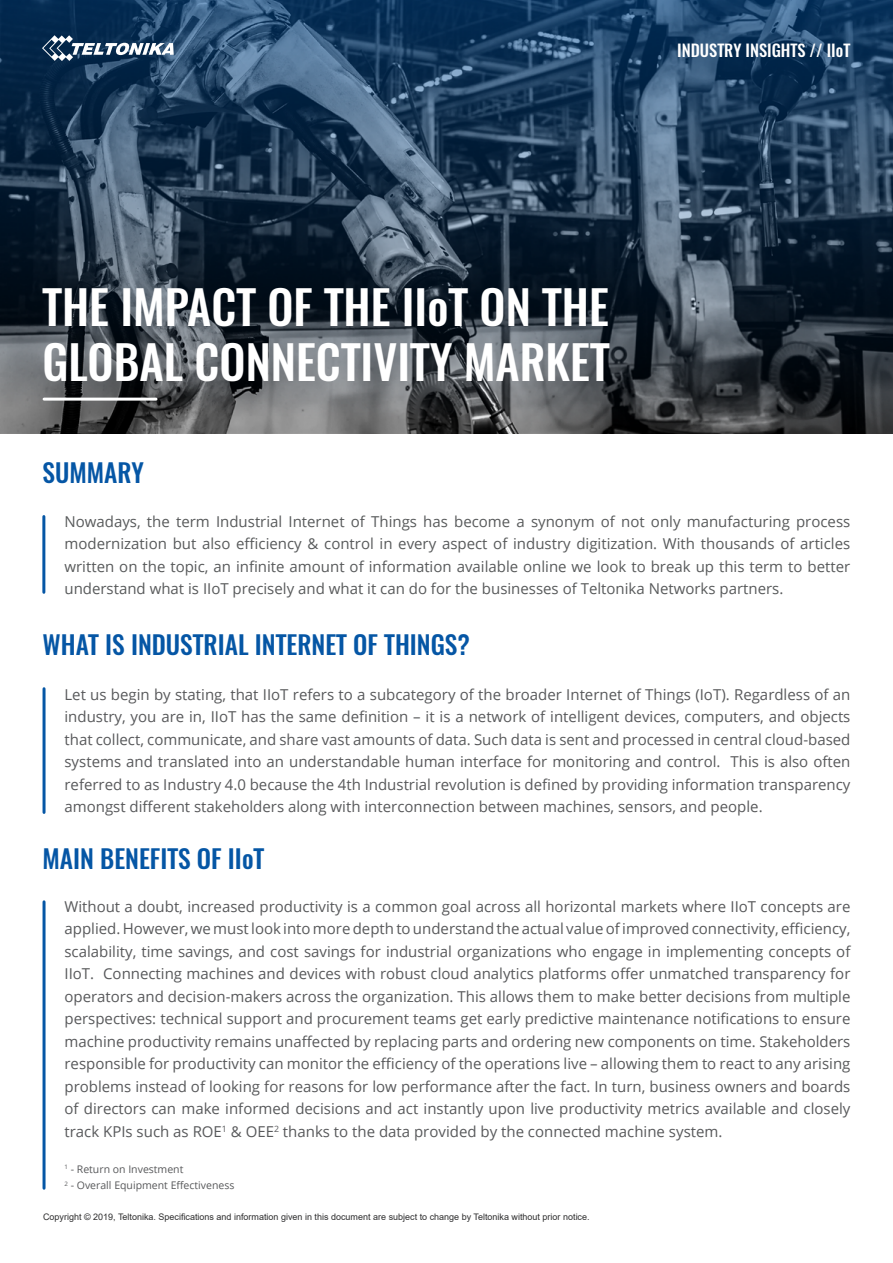
<style>
.page{position:relative;width:893px;height:1263px;background:#fff}
.page>*{position:absolute;margin:0;border:0;box-sizing:border-box;transform-origin:0 0}
.t1{font:500 46.5px/55.5px "Oswald";color:#fff}
.t2{font:500 25.5px "Oswald";color:#0556a5}
.t3{font:500 16.5px "Oswald";color:#fff}
.t4{font:15px/22.5px "Open Sans";color:#58595b;text-align:justify}
.t5{font:15px/22.5px "Open Sans";color:#585a5b;text-align:justify}
.t6{font:10.5px/16.5px "Open Sans";color:#58595b}
.t7{font:9px "Arial";color:#2e2e2f}
</style>
<div class="page">
<img style="left:0;top:0;width:893px;height:434px">
<svg style="left:42px;top:35px;width:132px;height:26px"></svg>
<hr style="left:42px;top:516px;width:3px;height:76px;background:#0556a5">
<hr style="left:44px;top:398px;width:112px;height:3px;background:#fff">
<hr style="left:43px;top:689px;width:3px;height:123px;background:#0556a5">
<hr style="left:43px;top:902px;width:3px;height:286px;background:#0556a5">
<p class="t3" style="left:677px;top:38px;width:174px">INDUSTRY INSIGHTS // IIoT</p>
<h1 class="t1" style="left:43px;top:280px;width:569px">THE IMPACT OF THE IIoT ON THE<br>GLOBAL CONNECTIVITY MARKET</h1>
<h2 class="t2" style="left:43px;top:455px;width:103px">SUMMARY</h2>
<p class="t5" style="left:64px;top:509px;width:787px">Nowadays, the term Industrial Internet of Things has become a synonym of not only manufacturing process modernization but also efficiency &amp; control in every aspect of industry digitization. With thousands of articles written on the topic, an infinite amount of information available online we look to break up this term to better understand what is IIoT precisely and what it can do for the businesses of Teltonika Networks partners.</p>
<h2 class="t2" style="left:43px;top:627px;width:429px">WHAT IS INDUSTRIAL INTERNET OF THINGS?</h2>
<p class="t4" style="left:64px;top:683px;width:787px">Let us begin by stating, that IIoT refers to a subcategory of the broader Internet of Things (IoT). Regardless of an industry, you are in, IIoT has the same definition – it is a network of intelligent devices, computers, and objects that collect, communicate, and share vast amounts of data. Such data is sent and processed in central cloud-based systems and translated into an understandable human interface for monitoring and control. This is also often referred to as Industry 4.0 because the 4th Industrial revolution is defined by providing information transparency amongst different stakeholders along with interconnection between machines, sensors, and people.</p>
<h2 class="t2" style="left:43px;top:840px;width:223px">MAIN BENEFITS OF IIoT</h2>
<p class="t4" style="left:64px;top:895px;width:787px">Without a doubt, increased productivity is a common goal across all horizontal markets where IIoT concepts are applied. However, we must look into more depth to understand the actual value of improved connectivity, efficiency, scalability, time savings, and cost savings for industrial organizations who engage in implementing concepts of IIoT. Connecting machines and devices with robust cloud analytics platforms offer unmatched transparency for operators and decision-makers across the organization. This allows them to make better decisions from multiple perspectives: technical support and procurement teams get early predictive maintenance notifications to ensure machine productivity remains unaffected by replacing parts and ordering new components on time. Stakeholders responsible for productivity can monitor the efficiency of the operations live – allowing them to react to any arising problems instead of looking for reasons for low performance after the fact. In turn, business owners and boards of directors can make informed decisions and act instantly upon live productivity metrics available and closely track KPIs such as ROE<sup>1</sup> &amp; OEE<sup>2</sup> thanks to the data provided by the connected machine system.</p>
<p class="t6" style="left:64px;top:1160px;width:171px"><sup>1</sup> - Return on Investment<br><sup>2</sup> - Overall Equipment Effectiveness</p>
<p class="t7" style="left:43px;top:1210px;width:548px">Copyright © 2019, Teltonika. Specifications and information given in this document are subject to change by Teltonika without prior notice.</p>
</div>
